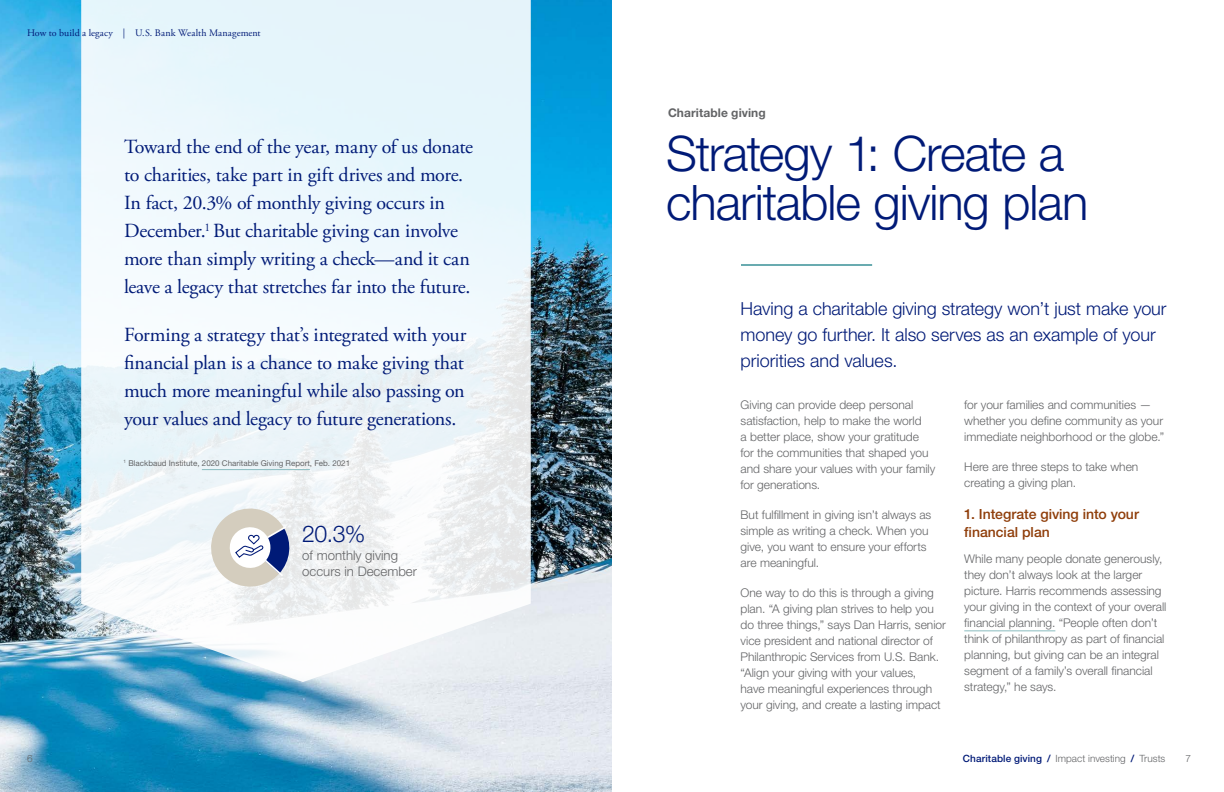
<style>
.page{position:relative;width:1224px;height:792px;background:#fff}
.page>*{position:absolute;margin:0;border:0;box-sizing:border-box;transform-origin:0 0}
.t1{font:300 49px/49px "Helvetica Neue LT Std";letter-spacing:-.02em;color:#001a77}
.t2{font:300 23.1px "Helvetica Neue LT Std";color:#001a77}
.t3{font:20px/28px "Adobe Garamond Pro";letter-spacing:-.01em;color:#001a77}
.t4{font:300 18px/26px "Helvetica Neue LT Std";letter-spacing:-.005em;color:#001a77}
.t5{font:500 14px/18px "Helvetica Neue LT Std";color:#8f3d09}
.t6{font:300 13.2px/15.4px "Helvetica Neue LT Std";color:#636466}
.t7{font:300 12px/16px "Helvetica Neue LT Std";color:#636466}
.t8{font:700 12px "Helvetica Neue LT Std";letter-spacing:.005em;color:#636466}
.t9{font:10px "Adobe Garamond Pro";letter-spacing:.01em;color:#001a77}
.t10{font:300 10px "Helvetica Neue LT Std";letter-spacing:.005em;color:#636466}
.t11{font:8px "Helvetica Neue LT Std";color:#636466}
.s1{font-weight:500;color:#001a77}
</style>
<div class="page">
<img style="left:0;top:0;width:612px;height:792px">
<svg style="left:81px;top:0;width:450px;height:682px;fill:#ecf6fc"></svg>
<hr style="left:964px;top:631px;width:91px;height:1px;background:#8abcc0">
<hr style="left:741px;top:264px;width:131px;height:2px;background:#69abb0">
<svg style="left:207px;top:504px;width:86px;height:87px"></svg>
<hr style="left:202px;top:469px;width:108px;height:1px;background:#8abcc0">
<p class="t9" style="left:27px;top:27px;width:235px">How to build a legacy | U.S. Bank Wealth Management</p>
<p class="t3" style="left:124px;top:134px;width:350px">Toward the end of the year, many of us donate to charities, take part in gift drives and more.<br>In fact, 20.3% of monthly giving occurs in December.<sup>1</sup> But charitable giving can involve more than simply writing a check—and it can leave a legacy that stretches far into the future.</p>
<h3 class="t3" style="left:124px;top:322px;width:344px">Forming a strategy that’s integrated with your financial plan is a chance to make giving that much more meaningful while also passing on your values and legacy to future generations.</h3>
<p class="t11" style="left:124px;top:458px;width:228px"><sup>1</sup> Blackbaud Institute, 2020 Charitable Giving Report, Feb. 2021</p>
<p class="t10" style="left:27px;top:752px;width:7px">6</p>
<h2 class="t2" style="left:302px;top:519px;width:64px">20.3%</h2>
<p class="t6" style="left:302px;top:548px;width:116px">of monthly giving occurs in December</p>
<p class="t8" style="left:668px;top:105px;width:99px">Charitable giving</p>
<h1 class="t1" style="left:666px;top:128px;width:424px">Strategy 1: Create a charitable giving plan</h1>
<h3 class="t4" style="left:741px;top:295px;width:427px">Having a charitable giving strategy won’t just make your money go further. It also serves as an example of your priorities and values.</h3>
<p class="t7" style="left:741px;top:396px;width:196px">Giving can provide deep personal satisfaction, help to make the world<br>a better place, show your gratitude for the communities that shaped you and share your values with your family for generations.</p>
<p class="t7" style="left:741px;top:506px;width:192px">But fulfillment in giving isn’t always as simple as writing a check. When you give, you want to ensure your efforts are meaningful.</p>
<p class="t7" style="left:741px;top:584px;width:207px">One way to do this is through a giving plan. “A giving plan strives to help you do three things,” says Dan Harris, senior vice president and national director of Philanthropic Services from U.S. Bank. “Align your giving with your values,<br>have meaningful experiences through your giving, and create a lasting impact</p>
<p class="t7" style="left:964px;top:396px;width:201px">for your families and communities — whether you define community as your immediate neighborhood or the globe.”</p>
<p class="t7" style="left:964px;top:458px;width:176px">Here are three steps to take when creating a giving plan.</p>
<p class="t5" style="left:964px;top:505px;width:176px">1. Integrate giving into your financial plan</p>
<p class="t7" style="left:964px;top:550px;width:204px">While many people donate generously, they don’t always look at the larger picture. Harris recommends assessing your giving in the context of your overall financial planning. “People often don’t think of philanthropy as part of financial planning, but giving can be an integral segment of a family’s overall financial strategy,” he says.</p>
<p class="t10" style="left:963px;top:752px;width:204px"><span class="s1">Charitable giving /</span> Impact investing <span class="s1">/</span> Trusts</p>
<p class="t10" style="left:1185px;top:752px;width:7px">7</p>
</div>
